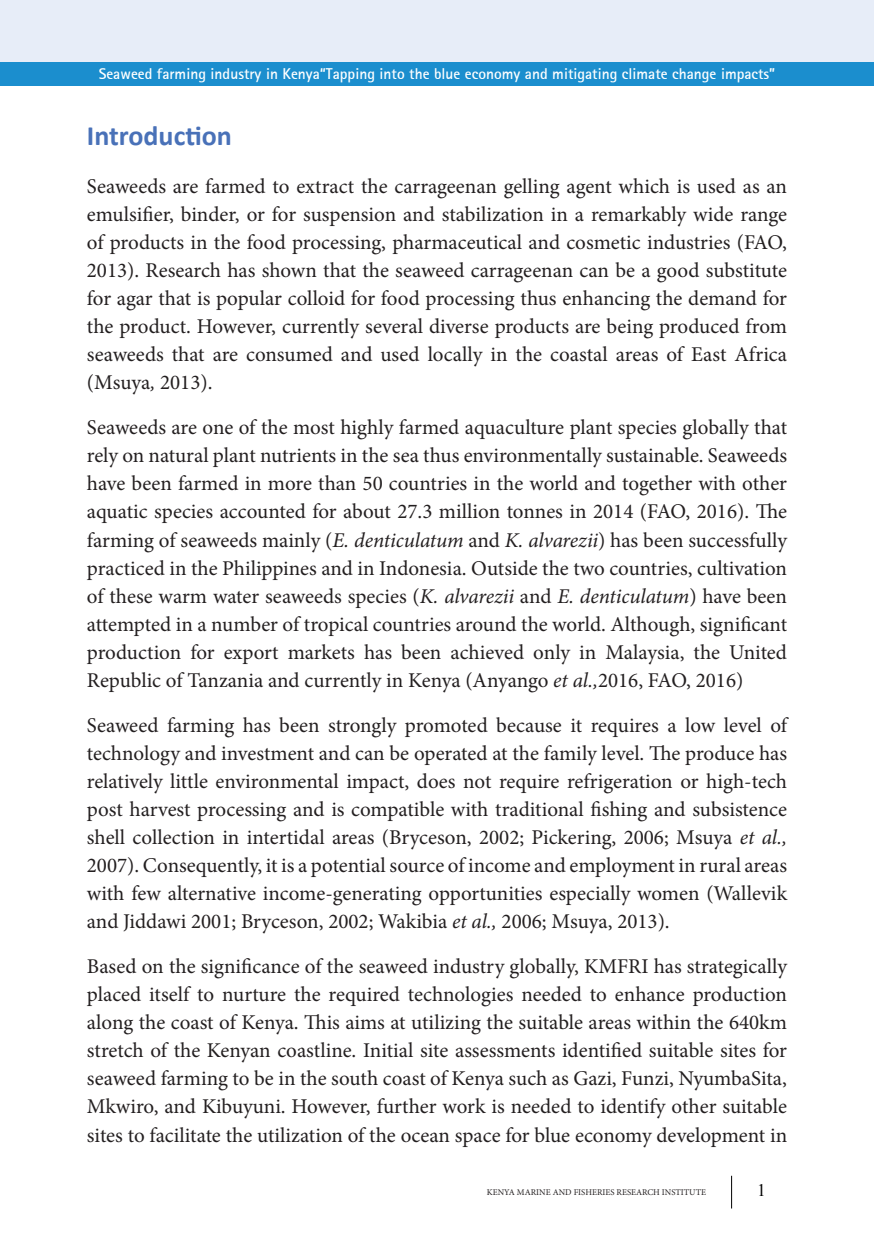
<style>
.page{position:relative;width:874px;height:1241px;background:#fff}
.page>*{position:absolute;margin:0;border:0;box-sizing:border-box;transform-origin:0 0}
.t1{font:700 28px "Calibri";color:#4971b8}
.t2{font:21px/28px "Minion Pro";color:#231f20;text-align:justify}
.t3{font:17.5px "Times New Roman";color:#000}
.t4{font:700 15.4px "Rotis Sans Serif";color:#fff}
.t5{font:8.75px "Minion Pro";color:#231f20}
.s1{font-style:italic}
</style>
<div class="page">
<div style="left:0;top:62px;width:873px;height:24px;background:#1b8ece"></div>
<div style="left:0;top:0;width:873px;height:62px;background:#e7edf8"></div>
<hr style="left:730px;top:1175px;width:1px;height:33px;background:#000">
<p class="t4" style="left:99px;top:64px;width:677px">Seaweed farming industry in Kenya“Tapping into the blue economy and mitigating climate change impacts”</p>
<h1 class="t1" style="left:87px;top:116px;width:146px">Introduction</h1>
<p class="t2" style="left:87px;top:172px;width:701px">Seaweeds are farmed to extract the carrageenan gelling agent which is used as an emulsifier, binder, or for suspension and stabilization in a remarkably wide range of products in the food processing, pharmaceutical and cosmetic industries (FAO, 2013). Research has shown that the seaweed carrageenan can be a good substitute for agar that is popular colloid for food processing thus enhancing the demand for the product. However, currently several diverse products are being produced from seaweeds that are consumed and used locally in the coastal areas of East Africa (Msuya<span class="s1">,</span> 2013).</p>
<p class="t2" style="left:87px;top:414px;width:701px">Seaweeds are one of the most highly farmed aquaculture plant species globally that rely on natural plant nutrients in the sea thus environmentally sustainable. Seaweeds have been farmed in more than 50 countries in the world and together with other aquatic species accounted for about 27.3 million tonnes in 2014 (FAO, 2016). The farming of seaweeds mainly (<span class="s1">E. denticulatum</span> and <span class="s1">K. alvarezii</span>) has been successfully practiced in the Philippines and in Indonesia. Outside the two countries, cultivation of these warm water seaweeds species (<span class="s1">K. alvarezii</span> and <span class="s1">E. denticulatum</span>) have been attempted in a number of tropical countries around the world. Although, significant production for export markets has been achieved only in Malaysia, the United Republic of Tanzania and currently in Kenya (Anyango <span class="s1">et al.,</span>2016, FAO, 2016)</p>
<p class="t2" style="left:87px;top:711px;width:701px">Seaweed farming has been strongly promoted because it requires a low level of technology and investment and can be operated at the family level. The produce has relatively little environmental impact, does not require refrigeration or high-tech post harvest processing and is compatible with traditional fishing and subsistence shell collection in intertidal areas (Bryceson, 2002; Pickering, 2006; Msuya <span class="s1">et al., </span>2007). Consequently, it is a potential source of income and employment in rural areas with few alternative income-generating opportunities especially women (Wallevik and Jiddawi 2001; Bryceson, 2002; Wakibia <span class="s1">et al.,</span> 2006; Msuya, 2013).</p>
<p class="t2" style="left:87px;top:952px;width:701px">Based on the significance of the seaweed industry globally, KMFRI has strategically placed itself to nurture the required technologies needed to enhance production along the coast of Kenya. This aims at utilizing the suitable areas within the 640km stretch of the Kenyan coastline. Initial site assessments identified suitable sites for seaweed farming to be in the south coast of Kenya such as Gazi, Funzi, NyumbaSita, Mkwiro, and Kibuyuni. However, further work is needed to identify other suitable sites to facilitate the utilization of the ocean space for blue economy development in</p>
<p class="t5" style="left:486px;top:1186px;width:221px">KENYA MARINE AND FISHERIES RESEARCH INSTITUTE</p>
<p class="t3" style="left:756px;top:1177px;width:10px">1</p>
</div>
